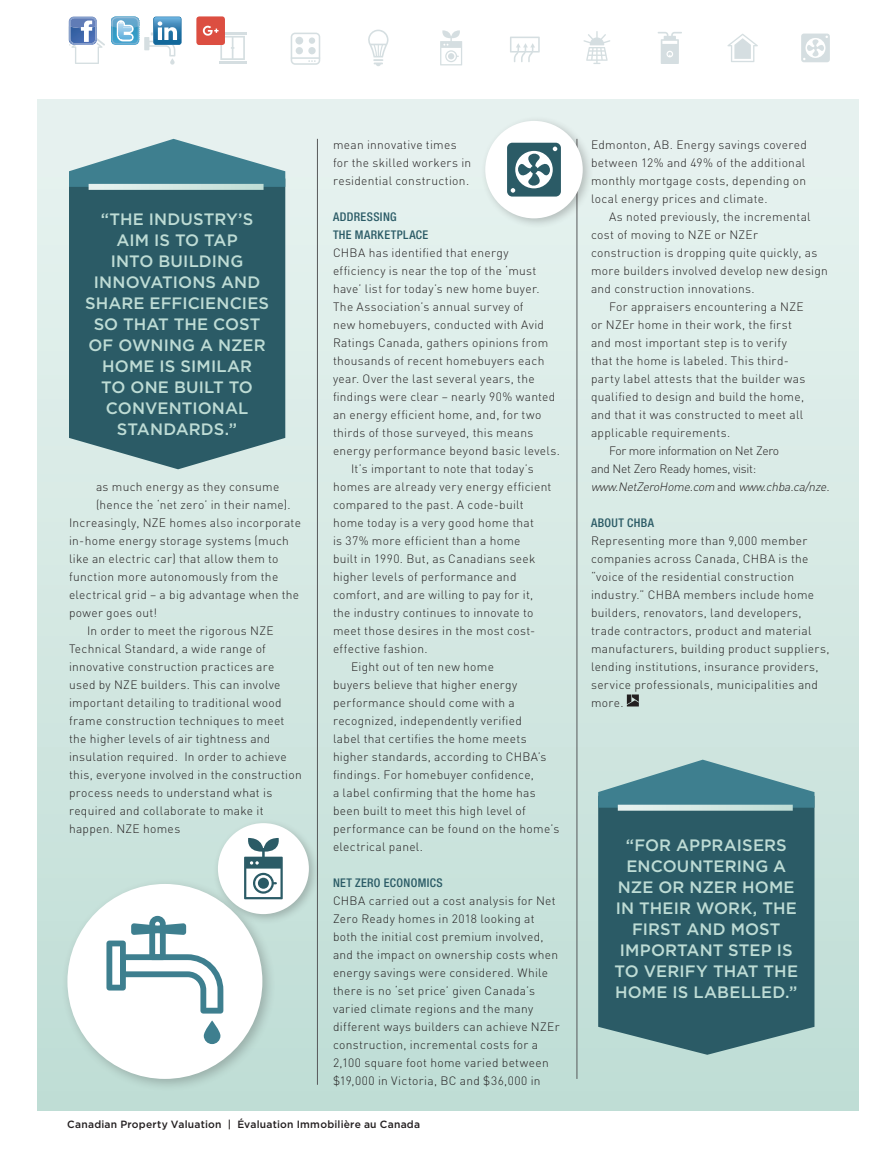
<style>
.page{position:relative;width:891px;height:1161px;background:#fff}
.page>*{position:absolute;margin:0;border:0;box-sizing:border-box;transform-origin:0 0}
.t1{font:500 16.5px/21px "Gotham";letter-spacing:.005em;color:#bedcd5;text-align:center}
.BT_2018{font:300 12px/18px "DIN";letter-spacing:.025em;color:#231f20}
.BT1_2018{font:300 12px/18px "DIN";letter-spacing:.025em;color:#231f20}
.BT_2018-2{font:300 12px/18px "DIN";letter-spacing:-.02em;color:#231f20}
.Subhead_2018{font:500 condensed 12px/18px "Helvetica Neue";letter-spacing:.03em;color:#2b5b66}
.t2{font:500 10.5px "Gotham";letter-spacing:.025em;color:#231f20}
.s1{font-style:italic}
</style>
<div class="page">
<div style="left:37px;top:99px;width:822px;height:1012px;background:linear-gradient(to bottom,#e9f3f1,#bfddd5)"></div>
<hr style="left:219px;top:33px;width:27px;height:2px;background:#2b5b66">
<hr style="left:219px;top:61px;width:27px;height:2px;background:#2b5b66">
<svg style="left:510px;top:37px;width:30px;height:25px"></svg>
<svg style="left:291px;top:33px;width:29px;height:32px"></svg>
<svg style="left:727px;top:34px;width:31px;height:28px"></svg>
<svg style="left:368px;top:30px;width:21px;height:36px"></svg>
<svg style="left:440px;top:30px;width:22px;height:35px"></svg>
<svg style="left:658px;top:32px;width:24px;height:32px"></svg>
<svg style="left:801px;top:34px;width:29px;height:28px"></svg>
<svg style="left:583px;top:31px;width:27px;height:33px"></svg>
<hr style="left:317px;top:139px;width:1px;height:946px;background:#57585a">
<hr style="left:577px;top:139px;width:1px;height:940px;background:#57585a">
<svg style="left:627px;top:694px;width:12px;height:12px"></svg>
<div style="left:598px;top:808px;width:216px;height:247px;background:#2b5b66"></div>
<svg style="left:598px;top:760px;width:216px;height:48px;background:#70a2aa"></svg>
<svg style="left:618px;top:805px;width:175px;height:6px"></svg>
<div style="left:61px;top:877px;width:215px;height:215px;background:#231f20;opacity:.25"></div>
<div style="left:67px;top:884px;width:195px;height:195px;background:#fff;border-radius:50%"></div>
<svg style="left:106px;top:916px;width:117px;height:98px"></svg>
<svg style="left:204px;top:1020px;width:16px;height:24px"></svg>
<div style="left:213px;top:818px;width:107px;height:107px;background:#231f20;opacity:.25"></div>
<div style="left:218px;top:823px;width:91px;height:91px;background:#fff;border-radius:50%"></div>
<svg style="left:244px;top:838px;width:39px;height:61px"></svg>
<div style="left:480px;top:116px;width:114px;height:113px;background:#231f20;opacity:.25"></div>
<div style="left:485px;top:121px;width:98px;height:97px;background:#fff;border-radius:50%"></div>
<svg style="left:507px;top:143px;width:54px;height:54px"></svg>
<div style="left:69px;top:187px;width:216px;height:282px;background:#2b5b66"></div>
<svg style="left:69px;top:139px;width:216px;height:48px;background:#79a7b0"></svg>
<svg style="left:89px;top:184px;width:175px;height:6px"></svg>
<svg style="left:69px;top:16px;width:28px;height:29px"></svg>
<svg style="left:69px;top:17px;width:36px;height:47px"></svg>
<svg style="left:111px;top:16px;width:71px;height:49px"></svg>
<div style="left:196px;top:16px;width:29px;height:29px;background:#dc4e41;border-radius:3px"></div>
<svg style="left:203px;top:26px;width:42px;height:34px"></svg>
<p class="t1" style="left:85px;top:208px;width:186px">“THE INDUSTRY’S<br>AIM IS TO TAP<br>INTO BUILDING<br>INNOVATIONS AND<br>SHARE EFFICIENCIES<br>SO THAT THE COST<br>OF OWNING A NZER<br>HOME IS SIMILAR<br>TO ONE BUILT TO<br>CONVENTIONAL<br>STANDARDS.”</p>
<p class="BT1_2018" style="left:96px;top:477px;width:196px">as much energy as they consume (hence the ‘net zero’ in their name).</p>
<p class="BT1_2018" style="left:69px;top:513px;width:233px">Increasingly, NZE homes also incorporate in-home energy storage systems (much like an electric car) that allow them to function more autonomously from the electrical grid – a big advantage when the power goes out!</p>
<p class="BT_2018" style="left:69px;top:621px;width:234px;text-indent:18px">In order to meet the rigorous NZE Technical Standard, a wide range of innovative construction practices are used by NZE builders. This can involve important detailing to traditional wood frame construction techniques to meet the higher levels of air tightness and insulation required. In order to achieve this, everyone involved in the construction process needs to understand what is required and collaborate to make it happen. NZE homes</p>
<p class="BT_2018" style="left:333px;top:135px;width:140px">mean innovative times for the skilled workers in residential construction.</p>
<p class="Subhead_2018" style="left:333px;top:207px;width:97px">ADDRESSING<br>THE MARKETPLACE</p>
<p class="BT1_2018" style="left:333px;top:243px;width:229px">CHBA has identified that energy efficiency is near the top of the ‘must have’ list for today’s new home buyer.<br>The Association’s annual survey of<br>new homebuyers, conducted with Avid Ratings Canada, gathers opinions from thousands of recent homebuyers each year. Over the last several years, the findings were clear – nearly 90% wanted an energy efficient home, and, for two thirds of those surveyed, this means energy performance beyond basic levels.</p>
<p class="BT_2018" style="left:333px;top:459px;width:220px;text-indent:18px">It’s important to note that today’s homes are already very energy efficient compared to the past. A code-built home today is a very good home that<br>is 37% more efficient than a home<br>built in 1990. But, as Canadians seek higher levels of performance and comfort, and are willing to pay for it, the industry continues to innovate to meet those desires in the most cost&shy;effective fashion.</p>
<p class="BT_2018" style="left:333px;top:657px;width:228px;text-indent:18px">Eight out of ten new home<br>buyers believe that higher energy performance should come with a recognized, independently verified<br>label that certifies the home meets higher standards, according to CHBA’s findings. For homebuyer confidence,<br>a label confirming that the home has been built to meet this high level of performance can be found on the home’s electrical panel.</p>
<p class="Subhead_2018" style="left:333px;top:873px;width:111px">NET ZERO ECONOMICS</p>
<p class="BT1_2018" style="left:333px;top:891px;width:228px">CHBA carried out a cost analysis for Net Zero Ready homes in 2018 looking at both the initial cost premium involved, and the impact on ownership costs when energy savings were considered. While there is no ‘set price’ given Canada’s varied climate regions and the many different ways builders can achieve NZEr construction, incremental costs for a 2,100 square foot home varied between $19,000 in Victoria, BC and $36,000 in</p>
<p class="t2" style="left:67px;top:1118px;width:355px">Canadian Property Valuation | Évaluation Immobilière au Canada</p>
<p class="BT1_2018" style="left:591px;top:135px;width:217px">Edmonton, AB. Energy savings covered between 12% and 49% of the additional monthly mortgage costs, depending on local energy prices and climate.</p>
<p class="BT_2018" style="left:591px;top:207px;width:238px;text-indent:18px">As noted previously, the incremental cost of moving to NZE or NZEr construction is dropping quite quickly, as more builders involved develop new design and construction innovations.</p>
<p class="BT_2018" style="left:591px;top:297px;width:216px;text-indent:18px">For appraisers encountering a NZE or NZEr home in their work, the first and most important step is to verify that the home is labeled. This third&shy;party label attests that the builder was qualified to design and build the home, and that it was constructed to meet all applicable requirements.</p>
<p class="BT_2018-2" style="left:591px;top:441px;width:243px;text-indent:18px">For more information on Net Zero<br>and Net Zero Ready homes, visit: <span class="s1">www.NetZeroHome.com</span> a n d <span class="s1">www.chba.ca/nze.</span></p>
<p class="Subhead_2018" style="left:591px;top:513px;width:64px">ABOUT CHBA</p>
<p class="BT1_2018" style="left:591px;top:531px;width:240px">Representing more than 9,000 member companies across Canada, CHBA is the “voice of the residential construction industry.” CHBA members include home builders, renovators, land developers, trade contractors, product and material manufacturers, building product suppliers, lending institutions, insurance providers, service professionals, municipalities and more.</p>
<p class="t1" style="left:615px;top:835px;width:185px">“FOR APPRAISERS<br>ENCOUNTERING A<br>NZE OR NZER HOME<br>IN THEIR WORK, THE<br>FIRST AND MOST<br>IMPORTANT STEP IS<br>TO VERIFY THAT THE<br>HOME IS LABELLED.”</p>
</div>
